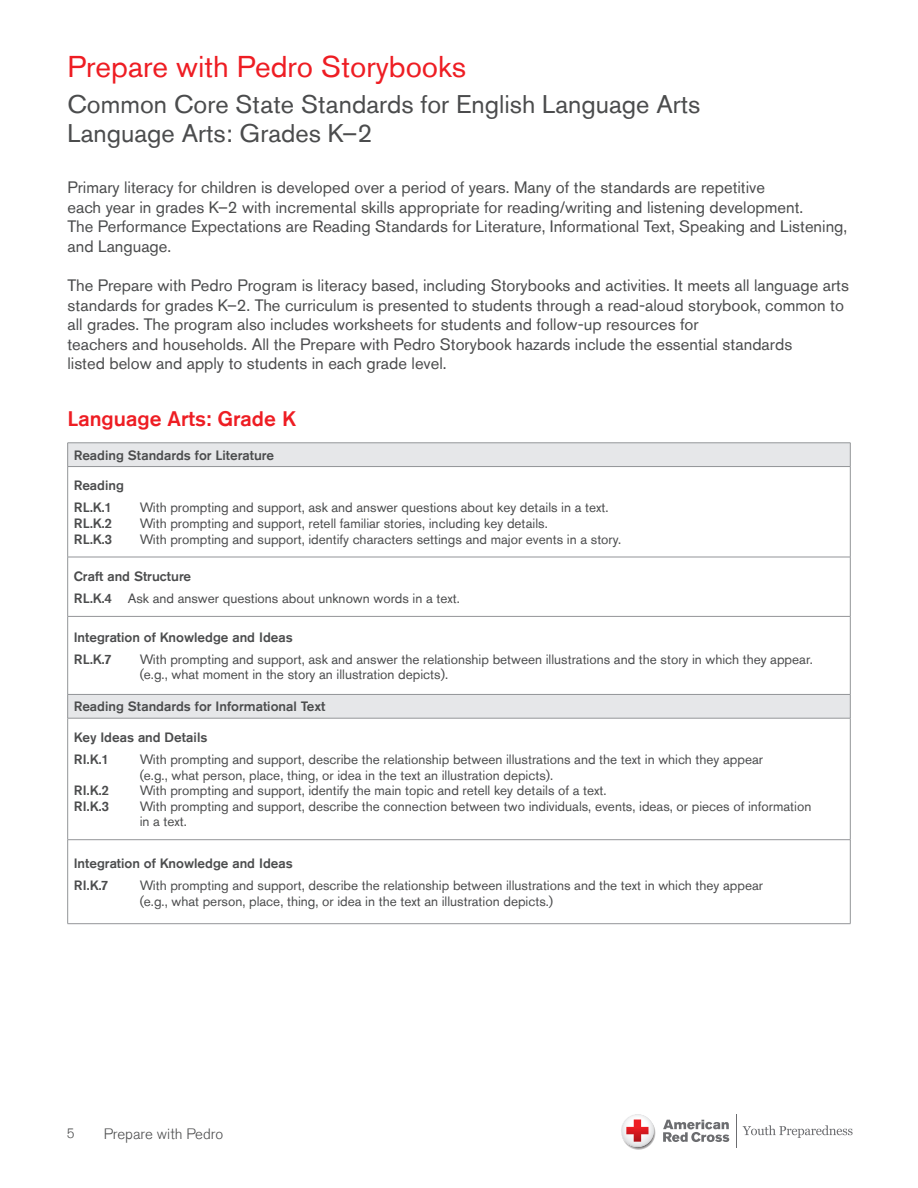
<style>
.page{position:relative;width:918px;height:1188px;background:#fff}
.page>*{position:absolute;margin:0;border:0;box-sizing:border-box;transform-origin:0 0}
.Page_Titles{font:30px "Akzidenz Grotesk Std";color:#ee1d23}
.Page_Subheaders{font:25.5px/29.2px "Akzidenz Grotesk Std";color:#4b4c4d}
.Headings_Above_Chart{font:500 21px "Akzidenz Grotesk Std";color:#ee1d23}
.Text{font:16.5px/19.5px "Akzidenz Grotesk Std";color:#4b4c4d}
.t1{font:300 15px "Akzidenz Grotesk Std";color:#4b4c4d}
.Tabbed_Text{font:13.5px/15.5px "Akzidenz Grotesk Std";color:#4b4c4d}
.Gray_Medium_Titles{font:500 13.5px "Akzidenz Grotesk Std";color:#4b4c4d}
.Chart_Body_Text{font:13.5px "Akzidenz Grotesk Std";color:#4b4c4d}
.Tabbed_Text-2{font:500 13.5px "Akzidenz Grotesk Std";letter-spacing:.04em;color:#4b4c4d}
.t2{font:300 13.5px "Akzidenz Grotesk Std";color:#4b4c4d}
.s1{font-weight:500}
</style>
<div class="page">
<hr style="left:737px;top:1114px;width:1px;height:33px;background:#6c6d70">
<svg style="left:621px;top:1114px;width:35px;height:36px"></svg>
<svg style="left:663px;top:1120px;width:66px;height:22px"></svg>
<svg style="left:743px;top:1125px;width:110px;height:13px"></svg>
<div style="left:68px;top:443px;width:782px;height:24px;background:#e6e7e9"></div>
<div style="left:68px;top:694px;width:782px;height:24px;background:#e6e7e9"></div>
<hr style="left:68px;top:443px;width:782px;height:1px;background:#939598">
<svg style="left:67px;top:443px;width:1px;height:23px"></svg>
<svg style="left:850px;top:443px;width:1px;height:23px"></svg>
<hr style="left:68px;top:466px;width:782px;height:1px;background:#939598">
<hr style="left:67px;top:467px;width:1px;height:90px;background:#939598">
<hr style="left:850px;top:467px;width:1px;height:90px;background:#939598">
<hr style="left:68px;top:557px;width:782px;height:1px;background:#939598">
<hr style="left:67px;top:557px;width:1px;height:59px;background:#939598">
<hr style="left:850px;top:557px;width:1px;height:59px;background:#939598">
<hr style="left:68px;top:616px;width:782px;height:1px;background:#939598">
<hr style="left:67px;top:617px;width:1px;height:77px;background:#939598">
<hr style="left:850px;top:617px;width:1px;height:77px;background:#939598">
<hr style="left:67px;top:718px;width:1px;height:122px;background:#939598">
<hr style="left:850px;top:718px;width:1px;height:122px;background:#939598">
<hr style="left:68px;top:839px;width:782px;height:1px;background:#939598">
<hr style="left:67px;top:840px;width:1px;height:84px;background:#939598">
<hr style="left:850px;top:840px;width:1px;height:84px;background:#939598">
<hr style="left:68px;top:923px;width:782px;height:1px;background:#939598">
<hr style="left:68px;top:694px;width:782px;height:1px;background:#939598">
<svg style="left:67px;top:695px;width:1px;height:23px"></svg>
<svg style="left:850px;top:695px;width:1px;height:23px"></svg>
<hr style="left:68px;top:718px;width:782px;height:1px;background:#939598">
<p class="Page_Titles" style="left:68px;top:48px;width:400px">Prepare with Pedro Storybooks</p>
<p class="Page_Subheaders" style="left:68px;top:89px;width:635px">Common Core State Standards for English Language Arts<br>Language Arts: Grades K–2</p>
<p class="Text" style="left:68px;top:178px;width:781px">Primary literacy for children is developed over a period of years. Many of the standards are repetitive<br>each year in grades K–2 with incremental skills appropriate for reading/writing and listening development.<br>The Performance Expectations are Reading Standards for Literature, Informational Text, Speaking and Listening, and Language.</p>
<p class="Text" style="left:68px;top:276px;width:783px">The Prepare with Pedro Program is literacy based, including Storybooks and activities. It meets all language arts standards for grades K–2. The curriculum is presented to students through a read-aloud storybook, common to all grades. The program also includes worksheets for students and follow-up resources for<br>teachers and households. All the Prepare with Pedro Storybook hazards include the essential standards<br>listed below and apply to students in each grade level.</p>
<p class="Headings_Above_Chart" style="left:68px;top:406px;width:230px">Language Arts: Grade K</p>
<p class="Gray_Medium_Titles" style="left:74px;top:447px;width:202px">Reading Standards for Literature</p>
<p class="Gray_Medium_Titles" style="left:74px;top:477px;width:52px">Reading</p>
<p class="Tabbed_Text-2" style="left:74px;top:499px;width:40px">RL.K.1</p>
<p class="Tabbed_Text" style="left:140px;top:500px;width:470px">With prompting and support, ask and answer questions about key details in a text.</p>
<p class="Tabbed_Text-2" style="left:74px;top:515px;width:40px">RL.K.2</p>
<p class="Tabbed_Text" style="left:140px;top:515px;width:410px">With prompting and support, retell familiar stories, including key details.</p>
<p class="Tabbed_Text-2" style="left:74px;top:531px;width:40px">RL.K.3</p>
<p class="Tabbed_Text" style="left:140px;top:531px;width:483px">With prompting and support, identify characters settings and major events in a story.</p>
<p class="Gray_Medium_Titles" style="left:74px;top:568px;width:119px">Craft and Structure</p>
<p class="Chart_Body_Text" style="left:74px;top:590px;width:388px"><span class="s1">RL.K.4</span> Ask and answer questions about unknown words in a text.</p>
<p class="Gray_Medium_Titles" style="left:74px;top:629px;width:221px">Integration of Knowledge and Ideas</p>
<p class="Tabbed_Text-2" style="left:74px;top:651px;width:39px">RL.K.7</p>
<p class="Tabbed_Text" style="left:140px;top:651px;width:675px">With prompting and support, ask and answer the relationship between illustrations and the story in which they appear. (e.g., what moment in the story an illustration depicts).</p>
<p class="Gray_Medium_Titles" style="left:74px;top:698px;width:253px">Reading Standards for Informational Text</p>
<p class="Gray_Medium_Titles" style="left:74px;top:729px;width:135px">Key Ideas and Details</p>
<p class="Tabbed_Text-2" style="left:74px;top:751px;width:37px">RI.K.1</p>
<p class="Tabbed_Text" style="left:140px;top:752px;width:625px">With prompting and support, describe the relationship between illustrations and the text in which they appear (e.g., what person, place, thing, or idea in the text an illustration depicts).</p>
<p class="Tabbed_Text-2" style="left:74px;top:782px;width:37px">RI.K.2</p>
<p class="Tabbed_Text" style="left:140px;top:783px;width:468px">With prompting and support, identify the main topic and retell key details of a text.</p>
<p class="Tabbed_Text-2" style="left:74px;top:798px;width:37px">RI.K.3</p>
<p class="Tabbed_Text" style="left:140px;top:798px;width:673px">With prompting and support, describe the connection between two individuals, events, ideas, or pieces of information in a text.</p>
<p class="Gray_Medium_Titles" style="left:74px;top:855px;width:221px">Integration of Knowledge and Ideas</p>
<p class="Tabbed_Text-2" style="left:74px;top:877px;width:36px">RI.K.7</p>
<p class="Tabbed_Text" style="left:140px;top:878px;width:625px">With prompting and support, describe the relationship between illustrations and the text in which they appear (e.g., what person, place, thing, or idea in the text an illustration depicts.)</p>
<p class="t2" style="left:67px;top:1126px;width:9px">5</p>
<p class="t1" style="left:104px;top:1126px;width:121px">Prepare with Pedro</p>
</div>
